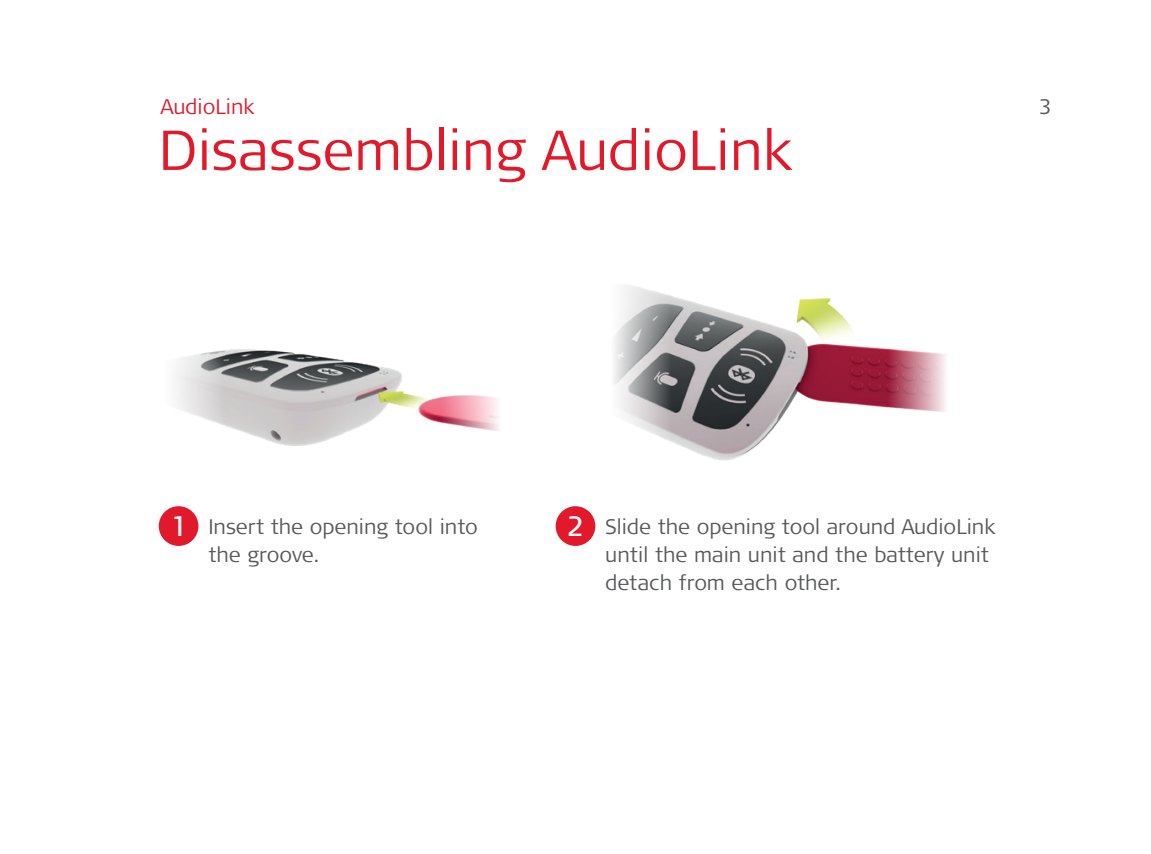
<style>
.page{position:relative;width:1151px;height:854px;background:#fff}
.page>*{position:absolute;margin:0;border:0;box-sizing:border-box;transform-origin:0 0}
.t1{font:300 56px "Signa Pro";color:#e2192b}
.t2{font:28px "Signa Pro";color:#fff}
.t3{font:300 21px/28px "Signa Pro";color:#57585a}
.t4{font:300 21px "Signa Pro";color:#e2192b}
</style>
<div class="page">
<img style="left:670px;top:295px;width:217px;height:166px">
<svg style="left:614px;top:285px;width:56px;height:156px"></svg>
<svg style="left:887px;top:348px;width:59px;height:64px;background:#ce919f"></svg>
<img style="left:224px;top:349px;width:217px;height:97px">
<svg style="left:176px;top:350px;width:48px;height:75px"></svg>
<svg style="left:441px;top:395px;width:58px;height:36px"></svg>
<div style="left:556px;top:506px;width:39px;height:39px;background:#e2192b;border-radius:50%"></div>
<div style="left:159px;top:506px;width:39px;height:39px;background:#e2192b;border-radius:50%"></div>
<p class="t4" style="left:161px;top:92px;width:96px">AudioLink</p>
<h1 class="t1" style="left:159px;top:111px;width:636px">Disassembling AudioLink</h1>
<p class="t3" style="left:1039px;top:91px;width:14px">3</p>
<h2 class="t2" style="left:173px;top:507px;width:12px">1</h2>
<p class="t3" style="left:208px;top:511px;width:271px">Insert the opening tool into</p>
<h2 class="t2" style="left:567px;top:507px;width:18px">2</h2>
<p class="t3" style="left:208px;top:539px;width:113px">the groove.</p>
<p class="t3" style="left:605px;top:511px;width:392px">Slide the opening tool around AudioLink until the main unit and the battery unit detach from each other.</p>
</div>
